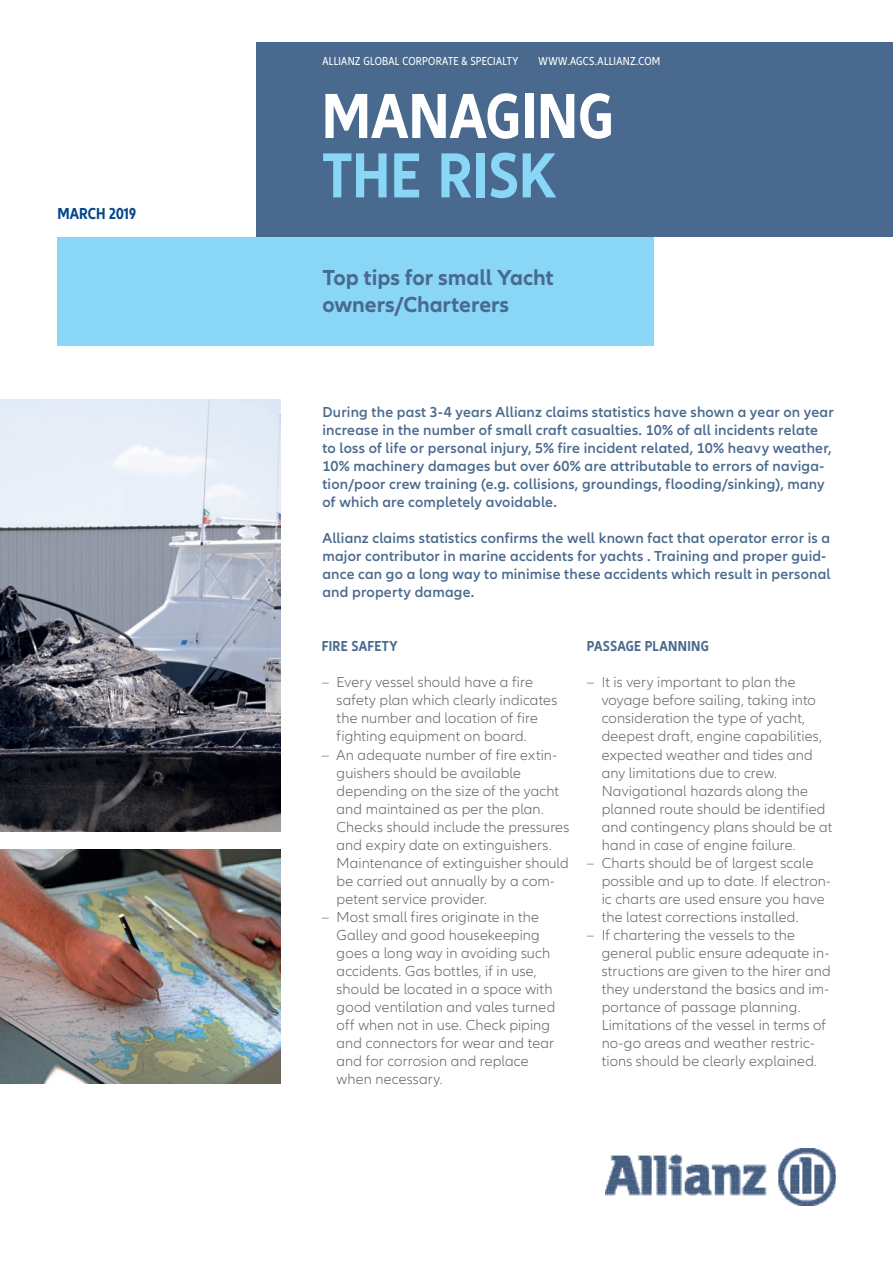
<style>
.page{position:relative;width:893px;height:1263px;background:#fff}
.page>*{position:absolute;margin:0;border:0;box-sizing:border-box;transform-origin:0 0}
.t1{font:700 condensed 66px "Allianz Neo";letter-spacing:.005em;color:#fff}
.t2{font:700 condensed 66px "Allianz Neo";color:#89d6f7}
.t3{font:700 22.5px/27px "Allianz Neo";letter-spacing:-.005em;color:#496a8e}
.t4{font:700 condensed 16.5px "Allianz Neo";color:#01468c}
.t5{font:300 15px/18px "Allianz Neo";letter-spacing:.01em;color:#636366}
.t6{font:600 15px/18px "Allianz Neo";letter-spacing:.015em;color:#496a8e}
.t7{font:700 condensed 15px "Allianz Neo";letter-spacing:.02em;color:#496a8e}
.t8{font:condensed 12px "Allianz Neo";letter-spacing:.025em;color:#fff}
</style>
<div class="page">
<img style="left:606px;top:1148px;width:230px;height:57px">
<div style="left:57px;top:237px;width:597px;height:108px;background:#89d6f7"></div>
<div style="left:256px;top:43px;width:637px;height:194px;background:#496a8e"></div>
<img style="left:0;top:399px;width:281px;height:432px">
<img style="left:0;top:849px;width:281px;height:234px">
<p class="t4" style="left:57px;top:204px;width:80px">MARCH 2019</p>
<p class="t8" style="left:322px;top:55px;width:197px">ALLIANZ GLOBAL CORPORATE &amp; SPECIALTY</p>
<p class="t8" style="left:538px;top:55px;width:123px">WWW.AGCS.ALLIANZ.COM</p>
<h1 class="t1" style="left:322px;top:78px;width:293px">MANAGING</h1>
<h1 class="t2" style="left:322px;top:137px;width:236px">THE RISK</h1>
<h2 class="t3" style="left:322px;top:265px;width:233px">Top tips for small Yacht owners/Charterers</h2>
<p class="t6" style="left:322px;top:404px;width:513px">During the past 3-4 years Allianz claims statistics have shown a year on year increase in the number of small craft casualties. 10% of all incidents relate to loss of life or personal injury, 5% fire incident related, 10% heavy weather, 10% machinery damages but over 60% are attributable to errors of naviga&shy;tion/poor crew training (e.g. collisions, groundings, flooding/sinking), many of which are completely avoidable.</p>
<p class="t6" style="left:322px;top:530px;width:510px">Allianz claims statistics confirms the well known fact that operator error is a major contributor in marine accidents for yachts . Training and proper guid&shy;ance can go a long way to minimise these accidents which result in personal and property damage.</p>
<p class="t7" style="left:322px;top:638px;width:77px">FIRE SAFETY</p>
<p class="t5" style="left:337px;top:674px;width:222px;text-indent:-15px">– Every vessel should have a fire safety plan which clearly indicates the number and location of fire fighting equipment on board.</p>
<p class="t5" style="left:337px;top:746px;width:234px;text-indent:-15px">– An adequate number of fire extin&shy;guishers should be available depending on the size of the yacht and maintained as per the plan.<br>Checks should include the pressures and expiry date on extinguishers.<br>Maintenance of extinguisher should be carried out annually by a com&shy;petent service provider.</p>
<p class="t5" style="left:337px;top:908px;width:220px;text-indent:-15px">– Most small fires originate in the<br>Galley and good housekeeping goes a long way in avoiding such accidents. Gas bottles, if in use, should be located in a space with good ventilation and vales turned off when not in use. Check piping and connectors for wear and tear and for corrosion and replace when necessary.</p>
<p class="t7" style="left:587px;top:638px;width:123px">PASSAGE PLANNING</p>
<p class="t5" style="left:602px;top:674px;width:232px;text-indent:-15px">– It is very important to plan the voyage before sailing, taking into consideration the type of yacht, deepest draft, engine capabilities, expected weather and tides and any limitations due to crew.<br>Navigational hazards along the planned route should be identified and contingency plans should be at hand in case of engine failure.</p>
<p class="t5" style="left:602px;top:854px;width:231px;text-indent:-15px">– Charts should be of largest scale possible and up to date. If electron&shy;ic charts are used ensure you have the latest corrections installed.</p>
<p class="t5" style="left:602px;top:926px;width:230px;text-indent:-15px">– If chartering the vessels to the general public ensure adequate in&shy;structions are given to the hirer and they understand the basics and im&shy;portance of passage planning.<br>Limitations of the vessel in terms of no-go areas and weather restric&shy;tions should be clearly explained.</p>
</div>
